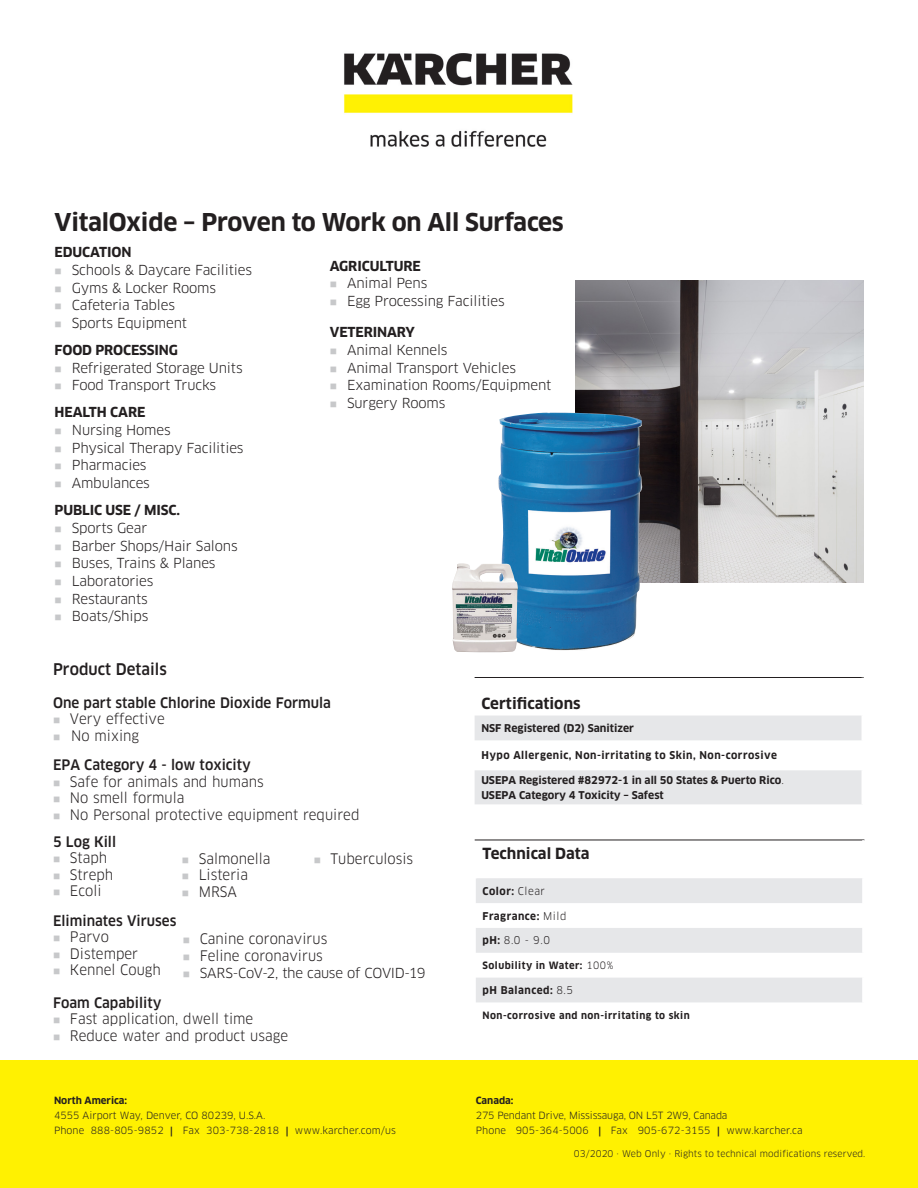
<style>
.page{position:relative;width:918px;height:1188px;background:#fff}
.page>*{position:absolute;margin:0;border:0;box-sizing:border-box;transform-origin:0 0}
.Headlines{font:700 24px "Clan Pro";letter-spacing:-.01em;color:#231f20}
.t1{font:500 15.75px "Clan Pro";color:#231f20;scale:.95 1}
.TABLE_header{font:700 15px "Clan Pro";color:#231f20}
.t2{font:14.1px "Clan Pro";color:#231f20;scale:.95 1}
.t3{font:500 14.1px "Clan Pro";color:#231f20;scale:.95 1}
.TABLE_header-2{font:13.5px "Clan Pro";letter-spacing:-.01em;color:#231f20}
.TABLE_header-3{font:700 13.5px "Clan Pro";letter-spacing:-.01em;color:#231f20}
.Running_title_Narrow{font:700 10.5px "Clan Pro";color:#231f20}
.Running_title_Narrow-2{font:700 10.5px "Clan Pro";letter-spacing:.05em;color:#231f20;scale:.96 1}
.Running_title_Narrow-3{font:700 10.5px "Clan Pro";letter-spacing:.045em;color:#231f20;scale:.96 1}
.Running_title_Narrow-4{font:700 10.5px "Clan Pro";color:#231f20;scale:.96 1}
.Running_title_Narrow-5{font:10.5px "Clan Pro";color:#231f20;scale:.96 1}
.Running_title_Narrow-6{font:700 9.9px "Clan Pro";letter-spacing:.05em;color:#231f20;scale:.96 1}
.Copytext_Book_7_5pt{font:9.75px/15px "Clan Pro";color:#231f20}
.Serial_number_Book_o{font:9px "Clan Pro";letter-spacing:.01em;color:#231f20}
.s1{color:#c7c8ca}
.s2{font-weight:400}
.s3{font-weight:700}
.s4{font-family:"Myriad Pro";font-weight:700}
</style>
<div class="page">
<div style="left:0;top:1060px;width:918px;height:128px;background:#fff101"></div>
<img style="left:344px;top:53px;width:229px;height:94px">
<img style="left:576px;top:281px;width:288px;height:302px">
<img style="left:498px;top:413px;width:146px;height:238px">
<img style="left:452px;top:563px;width:66px;height:89px">
<svg style="left:475px;top:715px;width:387px;height:89px"></svg>
<hr style="left:475px;top:677px;width:389px;height:1px;background:#231f20">
<svg style="left:476px;top:878px;width:386px;height:124px;fill:#e6e7e9"></svg>
<hr style="left:475px;top:840px;width:389px;height:1px;background:#231f20">
<hr style="left:862px;top:840px;width:2px;height:38px;background:#fff">
<p class="Headlines" style="left:55px;top:208px;width:511px">VitalOxide – Proven to Work on All Surfaces</p>
<p class="TABLE_header-3" style="left:55px;top:244px;width:78px">EDUCATION</p>
<p class="TABLE_header-2" style="left:55px;top:262px;width:199px"><span class="s1">■</span> Schools &amp; Daycare Facilities</p>
<p class="TABLE_header-2" style="left:55px;top:279px;width:163px"><span class="s1">■</span> Gyms &amp; Locker Rooms</p>
<p class="TABLE_header-2" style="left:55px;top:297px;width:122px"><span class="s1">■</span> Cafeteria Tables</p>
<p class="TABLE_header-2" style="left:55px;top:315px;width:134px"><span class="s1">■</span> Sports Equipment</p>
<p class="TABLE_header-3" style="left:55px;top:342px;width:125px">FOOD PROCESSING</p>
<p class="TABLE_header-2" style="left:55px;top:360px;width:190px"><span class="s1">■</span> Refrigerated Storage Units</p>
<p class="TABLE_header-2" style="left:55px;top:377px;width:163px"><span class="s1">■</span> Food Transport Trucks</p>
<p class="TABLE_header-3" style="left:55px;top:404px;width:92px">HEALTH CARE</p>
<p class="TABLE_header-2" style="left:55px;top:422px;width:118px"><span class="s1">■</span> Nursing Homes</p>
<p class="TABLE_header-2" style="left:55px;top:440px;width:190px"><span class="s1">■</span> Physical Therapy Facilities</p>
<p class="TABLE_header-2" style="left:55px;top:457px;width:93px"><span class="s1">■</span> Pharmacies</p>
<p class="TABLE_header-2" style="left:55px;top:475px;width:97px"><span class="s1">■</span> Ambulances</p>
<p class="TABLE_header-3" style="left:55px;top:502px;width:127px">PUBLIC USE / MISC.</p>
<p class="TABLE_header-2" style="left:55px;top:520px;width:94px"><span class="s1">■</span> Sports Gear</p>
<p class="TABLE_header-2" style="left:55px;top:537px;width:185px"><span class="s1">■</span> Barber Shops/Hair Salons</p>
<p class="TABLE_header-2" style="left:55px;top:555px;width:162px"><span class="s1">■</span> Buses, Trains &amp; Planes</p>
<p class="TABLE_header-2" style="left:55px;top:573px;width:100px"><span class="s1">■</span> Laboratories</p>
<p class="TABLE_header-2" style="left:55px;top:591px;width:95px"><span class="s1">■</span> Restaurants</p>
<p class="TABLE_header-2" style="left:55px;top:608px;width:95px"><span class="s1">■</span> Boats/Ships</p>
<p class="TABLE_header-3" style="left:330px;top:258px;width:92px">AGRICULTURE</p>
<p class="TABLE_header-2" style="left:330px;top:275px;width:99px"><span class="s1">■</span> Animal Pens</p>
<p class="TABLE_header-2" style="left:330px;top:293px;width:176px"><span class="s1">■</span> Egg Processing Facilities</p>
<p class="TABLE_header-3" style="left:330px;top:324px;width:87px">VETERINARY</p>
<p class="TABLE_header-2" style="left:330px;top:342px;width:119px"><span class="s1">■</span> Animal Kennels</p>
<p class="TABLE_header-2" style="left:330px;top:360px;width:188px"><span class="s1">■</span> Animal Transport Vehicles</p>
<p class="TABLE_header-2" style="left:330px;top:377px;width:223px"><span class="s1">■</span> Examination Rooms/Equipment</p>
<p class="TABLE_header-2" style="left:330px;top:395px;width:117px"><span class="s1">■</span> Surgery Rooms</p>
<p class="t1" style="left:53px;top:660px;width:121px">Product Details</p>
<p class="t3" style="left:53px;top:694px;width:294px">One part stable Chlorine Dioxide Formula</p>
<p class="t2" style="left:53px;top:711px;width:119px"><span class="s1">■</span> Very effective</p>
<p class="t2" style="left:53px;top:727px;width:92px"><span class="s1">■</span> No mixing</p>
<p class="t3" style="left:53px;top:757px;width:210px">EPA Category 4 - low toxicity</p>
<p class="t2" style="left:53px;top:773px;width:223px"><span class="s1">■</span> Safe for animals and humans</p>
<p class="t2" style="left:53px;top:790px;width:140px"><span class="s1">■</span> No smell formula</p>
<p class="t2" style="left:53px;top:806px;width:324px"><span class="s1">■</span> No Personal protective equipment required</p>
<p class="t3" style="left:53px;top:833px;width:68px">5 Log Kill</p>
<p class="t2" style="left:53px;top:850px;width:59px"><span class="s1">■</span> Staph</p>
<p class="t2" style="left:53px;top:866px;width:65px"><span class="s1">■</span> Streph</p>
<p class="t2" style="left:53px;top:883px;width:53px"><span class="s1">■</span> Ecoli</p>
<p class="t3" style="left:53px;top:912px;width:131px">Eliminates Viruses</p>
<p class="t2" style="left:53px;top:929px;width:60px"><span class="s1">■</span> Parvo</p>
<p class="t2" style="left:53px;top:945px;width:91px"><span class="s1">■</span> Distemper</p>
<p class="t2" style="left:53px;top:962px;width:115px"><span class="s1">■</span> Kennel Cough</p>
<p class="t3" style="left:53px;top:994px;width:116px">Foam Capability</p>
<p class="t2" style="left:53px;top:1011px;width:212px"><span class="s1">■</span> Fast application, dwell time</p>
<p class="t2" style="left:53px;top:1027px;width:249px"><span class="s1">■</span> Reduce water and product usage</p>
<p class="t2" style="left:314px;top:850px;width:106px"><span class="s1">■</span> Tuberculosis</p>
<p class="t2" style="left:182px;top:850px;width:95px"><span class="s1">■</span> Salmonella</p>
<p class="t2" style="left:182px;top:867px;width:71px"><span class="s1">■</span> Listeria</p>
<p class="t2" style="left:182px;top:883px;width:59px"><span class="s1">■</span> MRSA</p>
<p class="t2" style="left:183px;top:931px;width:154px"><span class="s1">■</span> Canine coronavirus</p>
<p class="t2" style="left:183px;top:947px;width:149px"><span class="s1">■</span> Feline coronavirus</p>
<p class="TABLE_header-2" style="left:183px;top:965px;width:244px"><span class="s1">■</span> SARS-CoV-2, the cause of COVID-19</p>
<p class="TABLE_header" style="left:481px;top:694px;width:101px">Certifications</p>
<p class="Running_title_Narrow" style="left:481px;top:722px;width:154px">NSF Registered (D2) Sanitizer</p>
<p class="Running_title_Narrow-2" style="left:481px;top:749px;width:309px">Hypo Allergenic, Non-irritating to Skin, Non-corrosive</p>
<p class="Running_title_Narrow" style="left:481px;top:774px;width:304px">USEPA Registered #82972-1 in all 50 States &amp; Puerto Rico<span class="s2">.</span></p>
<p class="Running_title_Narrow" style="left:481px;top:789px;width:184px">USEPA Category 4 Toxicity – Safest</p>
<p class="TABLE_header" style="left:483px;top:845px;width:109px">Technical Data</p>
<p class="Running_title_Narrow-4" style="left:483px;top:885px;width:67px">Color: <span class="s2">Clear</span></p>
<p class="Running_title_Narrow-3" style="left:483px;top:910px;width:89px">Fragrance: <span class="s2">Mild</span></p>
<p class="Running_title_Narrow-5" style="left:483px;top:934px;width:72px"><span class="s3">pH:</span> 8.0 - 9.0</p>
<p class="Running_title_Narrow-6" style="left:483px;top:960px;width:138px">Solubility in Water: <span class="s2">100%</span></p>
<p class="Running_title_Narrow-2" style="left:483px;top:984px;width:96px">pH Balanced: <span class="s2">8.5</span></p>
<p class="Running_title_Narrow-6" style="left:483px;top:1009px;width:217px">Non-corrosive and non-irritating to skin</p>
<p class="Copytext_Book_7_5pt" style="left:54px;top:1092px;width:343px"><span class="s3">North America:<br></span>4555 Airport Way, Denver, CO 80239, U.S.A.<br>Phone 888-805-9852 <span class="s4">|</span> Fax 303-738-2818 <span class="s4">|</span> www.karcher.com/us</p>
<p class="Copytext_Book_7_5pt" style="left:476px;top:1092px;width:328px"><span class="s3">Canada:<br></span>275 Pendant Drive, Mississauga, ON L5T 2W9, Canada<br>Phone 905-364-5006 <span class="s4">|</span> Fax 905-672-3155 <span class="s4">|</span> www.karcher.ca</p>
<p class="Serial_number_Book_o" style="left:574px;top:1148px;width:293px">03/2020 · Web Only · Rights to technical modifications reserved.</p>
</div>
